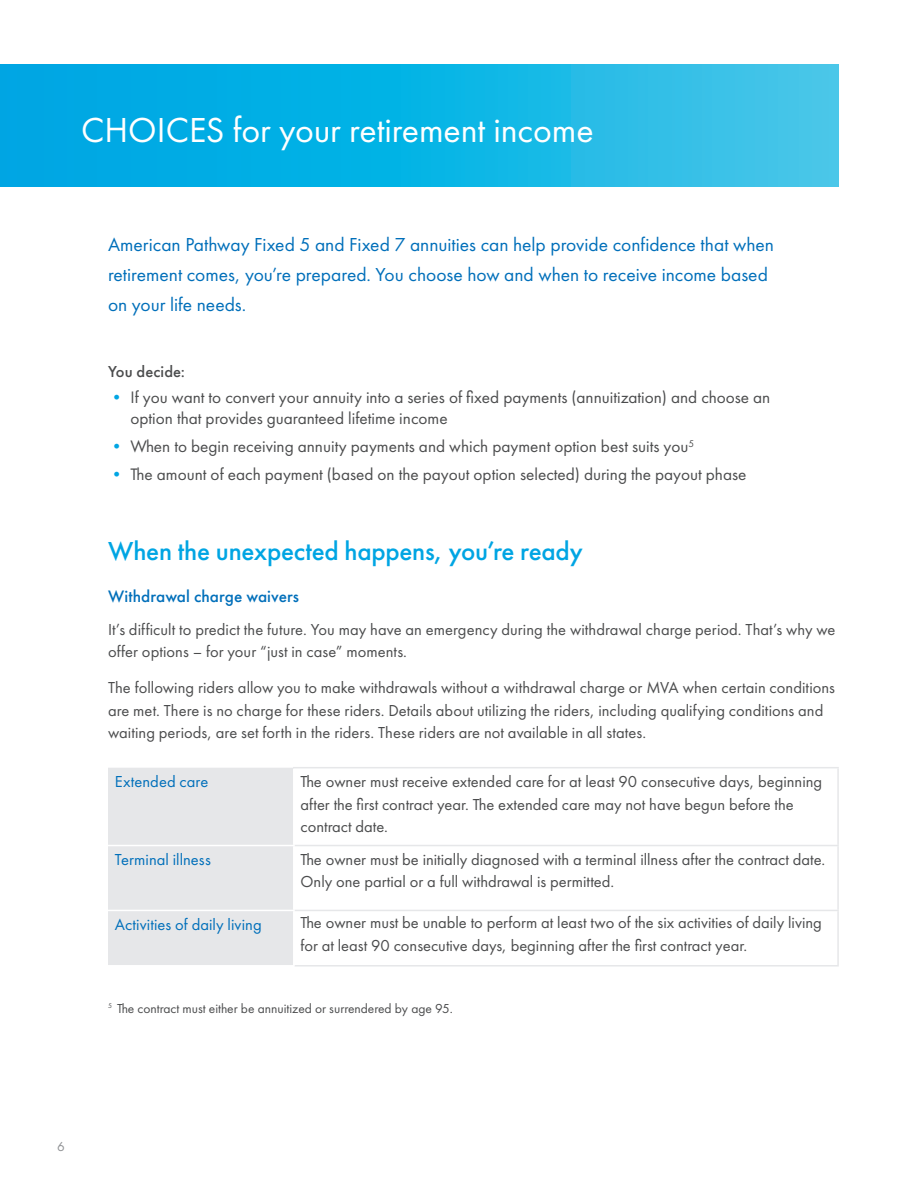
<style>
.page{position:relative;width:918px;height:1188px;background:#fff}
.page>*{position:absolute;margin:0;border:0;box-sizing:border-box;transform-origin:0 0}
.t1{font:36px "Futura PT";letter-spacing:-.005em;color:#fff}
.t2{font:500 27px "Futura PT";letter-spacing:-.01em;color:#00a5e3}
.t3{font:19.5px/30px "Futura PT";color:#006fba}
.t4{font:17.25px/21px "Futura PT";color:#4b4c4d}
.t5{font:500 17.25px "Futura PT";letter-spacing:.005em;color:#006fba}
.t6{font:16.5px/22.5px "Futura PT";color:#4b4c4d}
.t7{font:16.5px "Futura PT";letter-spacing:.005em;color:#006fba}
.t8{font:500 16.5px "Futura PT";letter-spacing:.005em;color:#4b4c4d}
.t9{font:13.5px "Futura PT";color:#4b4c4d}
.t10{font:13.5px "Futura PT";color:#8f9194}
.s1{color:#00a5e3}
</style>
<div class="page">
<svg style="left:0;top:65px;width:838px;height:121px;background:#15b5e5"></svg>
<div style="left:108px;top:768px;width:185px;height:197px;background:#e6e7e9"></div>
<hr style="left:293px;top:767px;width:546px;height:1px;background:#e6e7e9">
<hr style="left:837px;top:768px;width:2px;height:77px;background:#e6e7e9">
<hr style="left:295px;top:845px;width:544px;height:1px;background:#e6e7e9">
<hr style="left:837px;top:846px;width:2px;height:64px;background:#e6e7e9">
<hr style="left:295px;top:910px;width:544px;height:1px;background:#e6e7e9">
<hr style="left:837px;top:911px;width:2px;height:54px;background:#e6e7e9">
<hr style="left:295px;top:965px;width:544px;height:2px;background:#e6e7e9">
<hr style="left:108px;top:845px;width:187px;height:1px;background:#fff">
<hr style="left:108px;top:910px;width:187px;height:1px;background:#fff">
<h1 class="t1" style="left:81px;top:109px;width:514px">CHOICES for your retirement income</h1>
<p class="t3" style="left:108px;top:230px;width:668px">American Pathway Fixed 5 and Fixed 7 annuities can help provide confidence that when retirement comes, you’re prepared. You choose how and when to receive income based on your life needs.</p>
<p class="t8" style="left:108px;top:362px;width:79px">You decide:</p>
<p class="t4" style="left:130px;top:387px;width:641px;text-indent:-22px"><span class="s1">•</span> If you want to convert your annuity into a series of fixed payments (annuitization) and choose an option that provides guaranteed lifetime income</p>
<p class="t4" style="left:108px;top:436px;width:588px"><span class="s1">•</span> When to begin receiving annuity payments and which payment option best suits you<sup>5</sup></p>
<p class="t4" style="left:108px;top:464px;width:640px"><span class="s1">•</span> The amount of each payment (based on the payout option selected) during the payout phase</p>
<h2 class="t2" style="left:108px;top:535px;width:476px">When the unexpected happens, you’re ready</h2>
<p class="t5" style="left:108px;top:586px;width:193px">Withdrawal charge waivers</p>
<p class="t6" style="left:108px;top:618px;width:729px">It’s difficult to predict the future. You may have an emergency during the withdrawal charge period. That’s why we offer options – for your “just in case” moments.</p>
<p class="t6" style="left:108px;top:677px;width:729px">The following riders allow you to make withdrawals without a withdrawal charge or MVA when certain conditions are met. There is no charge for these riders. Details about utilizing the riders, including qualifying conditions and waiting periods, are set forth in the riders. These riders are not available in all states.</p>
<p class="t7" style="left:115px;top:772px;width:95px">Extended care</p>
<p class="t6" style="left:301px;top:770px;width:523px">The owner must receive extended care for at least 90 consecutive days, beginning after the first contract year. The extended care may not have begun before the contract date.</p>
<p class="t7" style="left:115px;top:850px;width:98px">Terminal illness</p>
<p class="t6" style="left:301px;top:848px;width:526px">The owner must be initially diagnosed with a terminal illness after the contract date.<br>Only one partial or a full withdrawal is permitted.</p>
<p class="t7" style="left:115px;top:915px;width:148px">Activities of daily living</p>
<p class="t6" style="left:301px;top:911px;width:523px">The owner must be unable to perform at least two of the six activities of daily living for at least 90 consecutive days, beginning after the first contract year.</p>
<p class="t9" style="left:108px;top:1000px;width:347px"><sup>5</sup> The contract must either be annuitized or surrendered by age 95.</p>
<p class="t10" style="left:57px;top:1138px;width:9px">6</p>
</div>
